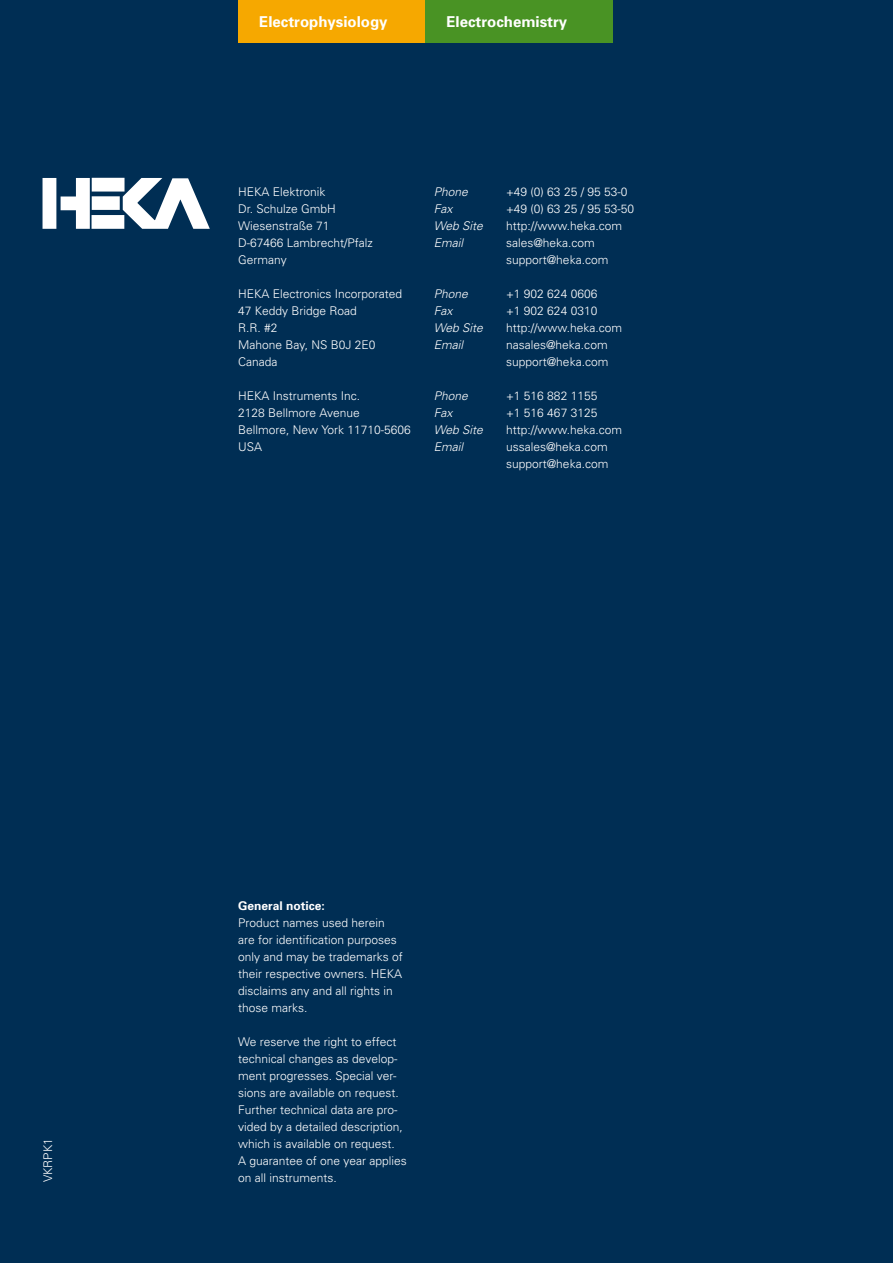
<style>
.page{position:relative;width:893px;height:1263px;background:#002e54}
.page>*{position:absolute;margin:0;border:0;box-sizing:border-box;transform-origin:0 0}
.t1{font:700 15px "Univers";color:#fff}
.t2{font:300 12px/17px "Univers";color:#fff}
.t3{font:italic 300 12px/17px "Univers";color:#fff}
.t4{font:700 12px "Univers";color:#fff}
</style>
<div class="page">
<div style="left:61px;top:196px;width:20px;height:14px;background:#fff;border:2px solid #fff"></div>
<div style="left:43px;top:178px;width:13px;height:51px;background:#fff"></div>
<div style="left:76px;top:178px;width:14px;height:51px;background:#fff;border:2px solid #fff"></div>
<div style="left:92px;top:196px;width:28px;height:14px;background:#fff;border:2px solid #fff"></div>
<div style="left:92px;top:178px;width:33px;height:14px;background:#fff;border:2px solid #fff"></div>
<div style="left:92px;top:215px;width:32px;height:14px;background:#fff;border:2px solid #fff"></div>
<svg style="left:122px;top:177px;width:88px;height:52px"></svg>
<div style="left:238px;top:0;width:187px;height:43px;background:#f6a800"></div>
<div style="left:425px;top:0;width:187px;height:43px;background:#499324"></div>
<p class="t2" style="left:39px;top:1182px;width:46px;rotate:-90deg">VKRPK1</p>
<p class="t1" style="left:259px;top:12px;width:130px">Electrophysiology</p>
<p class="t1" style="left:446px;top:12px;width:122px">Electrochemistry</p>
<p class="t2" style="left:238px;top:182px;width:136px">HEKA Elektronik<br>Dr. Schulze GmbH<br>Wiesenstraße 71<br>D-67466 Lambrecht/Pfalz<br>Germany</p>
<p class="t2" style="left:238px;top:285px;width:166px">HEKA Electronics Incorporated<br>47 Keddy Bridge Road<br>R.R. #2<br>Mahone Bay, NS B0J 2E0<br>Canada</p>
<p class="t2" style="left:238px;top:387px;width:174px">HEKA Instruments Inc.<br>2128 Bellmore Avenue<br>Bellmore, New York 11710-5606<br>USA</p>
<p class="t3" style="left:434px;top:183px;width:51px">Phone<br>Fax<br>Web Site<br>Email</p>
<p class="t3" style="left:434px;top:285px;width:51px">Phone<br>Fax<br>Web Site<br>Email</p>
<p class="t3" style="left:434px;top:387px;width:51px">Phone<br>Fax<br>Web Site<br>Email</p>
<p class="t2" style="left:506px;top:182px;width:130px">+49 (0) 63 25 / 95 53-0 +49 (0) 63 25 / 95 53-50 http://www.heka.com sales@heka.com support@heka.com</p>
<p class="t2" style="left:506px;top:284px;width:118px">+1 902 624 0606<br>+1 902 624 0310 http://www.heka.com nasales@heka.com support@heka.com</p>
<p class="t2" style="left:506px;top:387px;width:118px">+1 516 882 1155<br>+1 516 467 3125 http://www.heka.com ussales@heka.com support@heka.com</p>
<p class="t4" style="left:238px;top:898px;width:88px">General notice:</p>
<p class="t2" style="left:238px;top:914px;width:166px">Product names used herein are for identification purposes only and may be trademarks of their respective owners. HEKA disclaims any and all rights in those marks.</p>
<p class="t2" style="left:238px;top:1033px;width:170px">We reserve the right to effect technical changes as develop&shy;ment progresses. Special ver&shy;sions are available on request.<br>Further technical data are pro&shy;vided by a detailed description, which is available on request.<br>A guarantee of one year applies on all instruments.</p>
</div>
